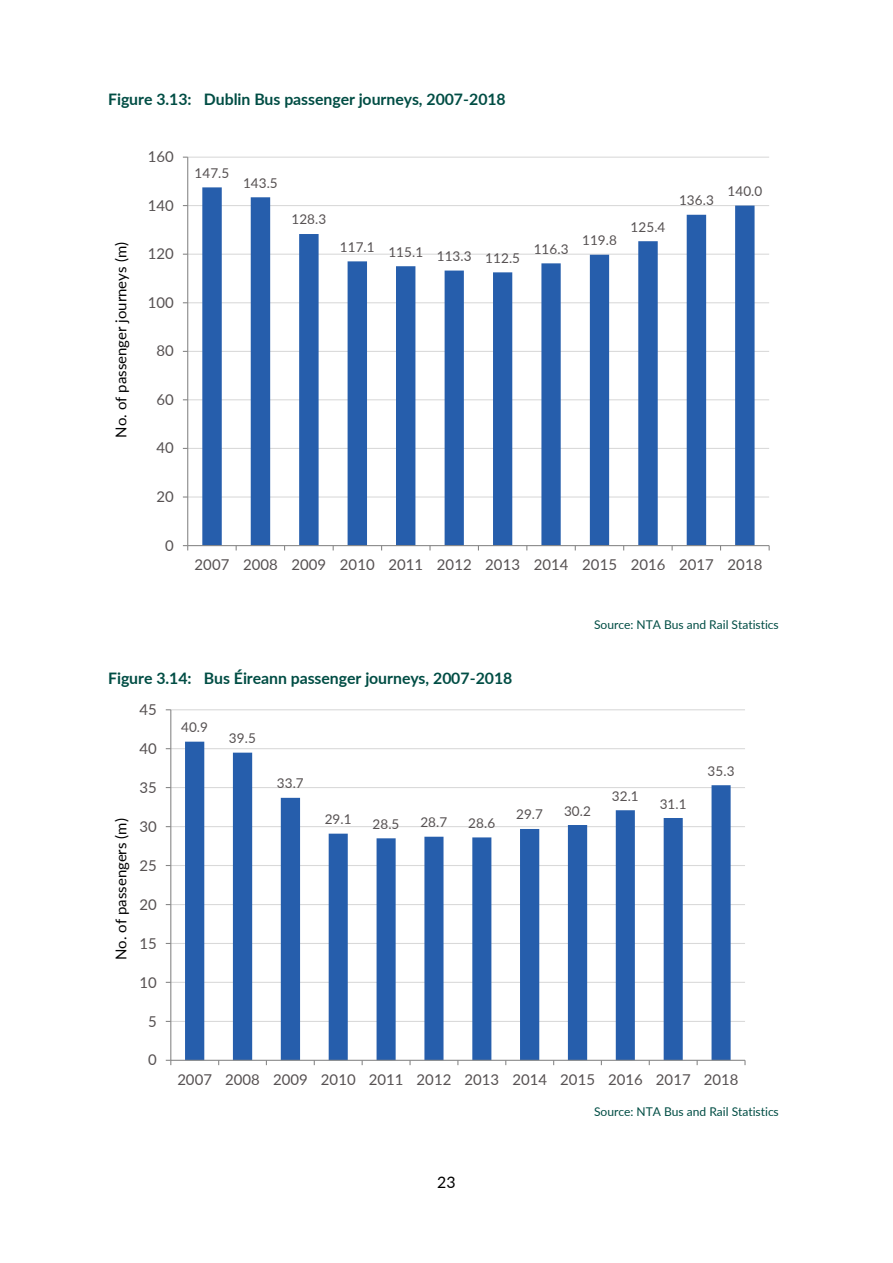
<style>
.page{position:relative;width:893px;height:1263px;background:#fff}
.page>*{position:absolute;margin:0;border:0;box-sizing:border-box;transform-origin:0 0}
.t1{font:700 15.9px "Lato";color:#004d44}
.t2{font:15.9px "Lato";color:#000}
.t3{font:15px "Lato";color:#565152}
.t4{font:15px "Lato";color:#000}
.t5{font:13.5px "Lato";letter-spacing:.005em;color:#565152}
.t6{font:12px "Lato";letter-spacing:-.005em;color:#004d44}
</style>
<div class="page">
<hr style="left:188px;top:496px;width:581px;height:2px;background:#d9d9d9">
<hr style="left:188px;top:448px;width:581px;height:1px;background:#d9d9d9">
<hr style="left:188px;top:399px;width:581px;height:1px;background:#d9d9d9">
<hr style="left:188px;top:351px;width:581px;height:1px;background:#d9d9d9">
<hr style="left:188px;top:302px;width:581px;height:1px;background:#d9d9d9">
<hr style="left:188px;top:254px;width:581px;height:1px;background:#d9d9d9">
<hr style="left:188px;top:205px;width:581px;height:1px;background:#d9d9d9">
<hr style="left:188px;top:157px;width:581px;height:1px;background:#d9d9d9">
<svg style="left:202px;top:187px;width:553px;height:358px"></svg>
<hr style="left:187px;top:157px;width:1px;height:389px;background:#868686">
<hr style="left:188px;top:545px;width:581px;height:1px;background:#868686">
<svg style="left:183px;top:545px;width:5px;height:5px"></svg>
<hr style="left:171px;top:1021px;width:574px;height:1px;background:#d9d9d9">
<hr style="left:171px;top:982px;width:574px;height:1px;background:#d9d9d9">
<hr style="left:171px;top:943px;width:574px;height:1px;background:#d9d9d9">
<hr style="left:171px;top:904px;width:574px;height:1px;background:#d9d9d9">
<hr style="left:171px;top:865px;width:574px;height:1px;background:#d9d9d9">
<hr style="left:171px;top:826px;width:574px;height:1px;background:#d9d9d9">
<hr style="left:171px;top:787px;width:574px;height:1px;background:#d9d9d9">
<hr style="left:171px;top:748px;width:574px;height:1px;background:#d9d9d9">
<hr style="left:171px;top:709px;width:574px;height:1px;background:#d9d9d9">
<svg style="left:185px;top:742px;width:546px;height:318px"></svg>
<hr style="left:170px;top:710px;width:1px;height:350px;background:#868686">
<hr style="left:171px;top:1060px;width:574px;height:1px;background:#868686">
<p class="t1" style="left:108px;top:90px;width:399px">Figure 3.13: Dublin Bus passenger journeys, 2007-2018</p>
<p class="t4" style="left:112px;top:438px;width:197px;rotate:-90deg">No. of passenger journeys (m)</p>
<p class="t3" style="left:148px;top:147px;width:28px">160</p>
<p class="t3" style="left:148px;top:196px;width:28px">140</p>
<p class="t3" style="left:148px;top:244px;width:28px">120</p>
<p class="t3" style="left:148px;top:293px;width:28px">100</p>
<p class="t3" style="left:156px;top:342px;width:19px">80</p>
<p class="t3" style="left:156px;top:390px;width:19px">60</p>
<p class="t3" style="left:156px;top:439px;width:19px">40</p>
<p class="t3" style="left:156px;top:487px;width:19px">20</p>
<p class="t3" style="left:165px;top:536px;width:10px">0</p>
<p class="t5" style="left:195px;top:164px;width:36px">147.5</p>
<p class="t5" style="left:243px;top:174px;width:36px">143.5</p>
<p class="t5" style="left:291px;top:211px;width:36px">128.3</p>
<p class="t5" style="left:340px;top:245px;width:182px">117.1 115.1 113.3 112.5</p>
<p class="t5" style="left:534px;top:240px;width:36px">116.3</p>
<p class="t5" style="left:582px;top:232px;width:36px">119.8</p>
<p class="t5" style="left:631px;top:218px;width:36px">125.4</p>
<p class="t5" style="left:679px;top:192px;width:36px">136.3</p>
<p class="t5" style="left:728px;top:183px;width:36px">140.0</p>
<p class="t3" style="left:195px;top:555px;width:569px">2007 2008 2009 2010 2011 2012 2013 2014 2015 2016 2017 2018</p>
<p class="t6" style="left:594px;top:618px;width:186px">Source: NTA Bus and Rail Statistics</p>
<p class="t1" style="left:108px;top:668px;width:406px">Figure 3.14: Bus Éireann passenger journeys, 2007-2018</p>
<p class="t3" style="left:139px;top:700px;width:19px">45</p>
<p class="t3" style="left:139px;top:739px;width:19px">40</p>
<p class="t4" style="left:112px;top:960px;width:143px;rotate:-90deg">No. of passengers (m)</p>
<p class="t3" style="left:139px;top:778px;width:19px">35</p>
<p class="t3" style="left:139px;top:817px;width:19px">30</p>
<p class="t3" style="left:139px;top:856px;width:19px">25</p>
<p class="t3" style="left:139px;top:895px;width:19px">20</p>
<p class="t3" style="left:139px;top:934px;width:19px">15</p>
<p class="t3" style="left:139px;top:973px;width:19px">10</p>
<p class="t3" style="left:148px;top:1012px;width:10px">5</p>
<p class="t3" style="left:148px;top:1051px;width:10px">0</p>
<p class="t5" style="left:181px;top:719px;width:28px">40.9</p>
<p class="t5" style="left:229px;top:730px;width:28px">39.5</p>
<p class="t5" style="left:277px;top:775px;width:28px">33.7</p>
<p class="t5" style="left:325px;top:811px;width:28px">29.1</p>
<p class="t5" style="left:373px;top:815px;width:28px">28.5</p>
<p class="t5" style="left:420px;top:814px;width:28px">28.7</p>
<p class="t5" style="left:468px;top:815px;width:28px">28.6</p>
<p class="t5" style="left:516px;top:806px;width:28px">29.7</p>
<p class="t5" style="left:564px;top:802px;width:28px">30.2</p>
<p class="t5" style="left:612px;top:787px;width:28px">32.1</p>
<p class="t5" style="left:660px;top:795px;width:28px">31.1</p>
<p class="t5" style="left:708px;top:762px;width:28px">35.3</p>
<p class="t3" style="left:177px;top:1070px;width:563px">2007 2008 2009 2010 2011 2012 2013 2014 2015 2016 2017 2018</p>
<p class="t6" style="left:594px;top:1104px;width:186px">Source: NTA Bus and Rail Statistics</p>
<p class="t2" style="left:437px;top:1172px;width:20px">23</p>
</div>
